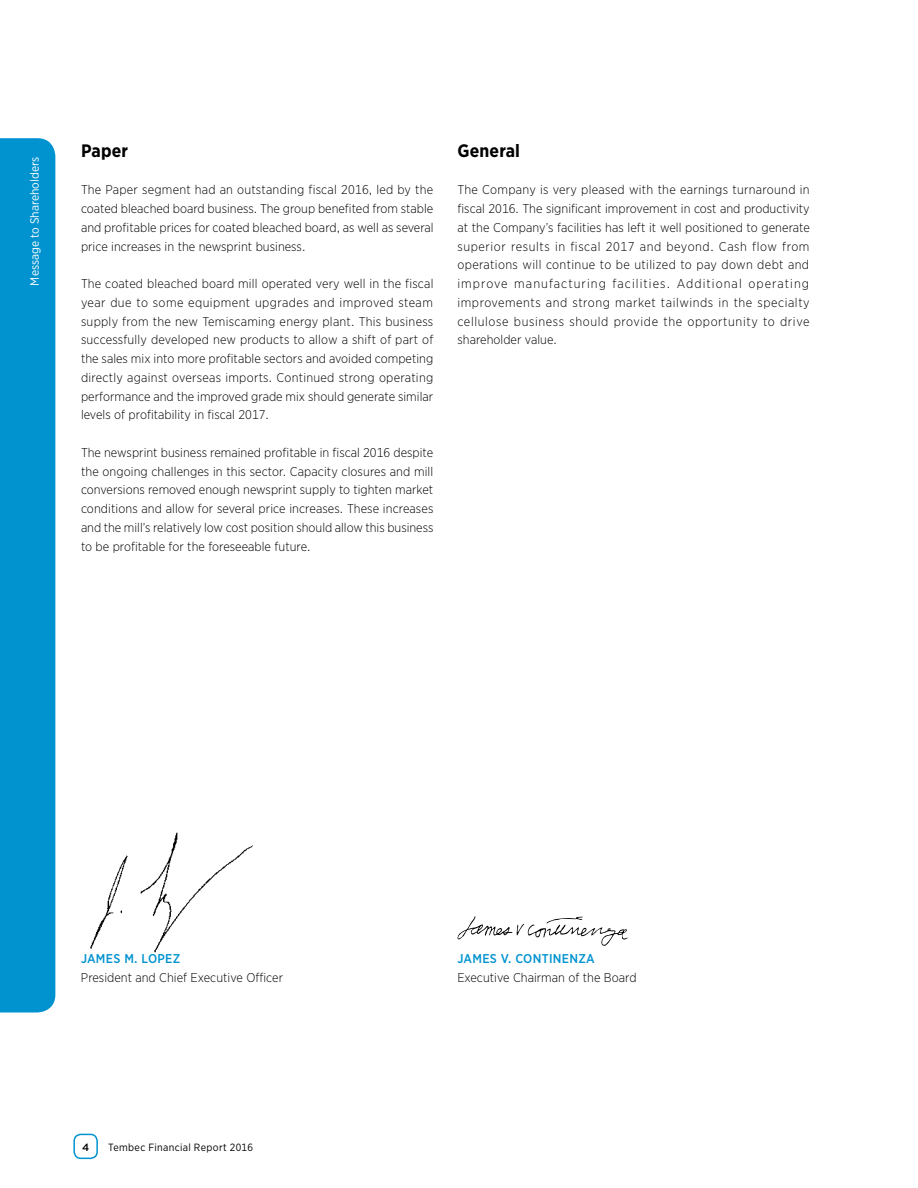
<style>
.page{position:relative;width:918px;height:1188px;background:#fff}
.page>*{position:absolute;margin:0;border:0;box-sizing:border-box;transform-origin:0 0}
.t1{font:700 18px "Gotham Narrow";letter-spacing:.01em;color:#000}
.t2{font:300 12.75px/18.8px "Gotham Narrow";color:#000;text-align:justify}
.t3{font:500 12.75px "Gotham Narrow";letter-spacing:.025em;color:#0093d0}
.t4{font:12px "Gotham Narrow";color:#fff}
.t5{font:10.5px "Gotham Narrow";letter-spacing:.035em;color:#000}
.t6{font:500 10.5px "Gotham";color:#000}
</style>
<div class="page">
<div style="left:0;top:138px;width:55px;height:875px;background:#0093d0"></div>
<div style="left:73px;top:1134px;width:25px;height:25px;border:2px solid #0093d0;border-radius:7px"></div>
<img style="left:90px;top:832px;width:163px;height:121px">
<svg style="left:458px;top:916px;width:170px;height:30px"></svg>
<p class="t4" style="left:27px;top:286px;width:130px;rotate:-90deg">Message to Shareholders</p>
<h1 class="t1" style="left:81px;top:139px;width:49px">Paper</h1>
<p class="t2" style="left:81px;top:180px;width:354px">The Paper segment had an outstanding fiscal 2016, led by the coated bleached board business. The group benefited from stable and profitable prices for coated bleached board, as well as several price increases in the newsprint business.</p>
<p class="t2" style="left:81px;top:274px;width:354px">The coated bleached board mill operated very well in the fiscal year due to some equipment upgrades and improved steam supply from the new Temiscaming energy plant. This business successfully developed new products to allow a shift of part of the sales mix into more profitable sectors and avoided competing directly against overseas imports. Continued strong operating performance and the improved grade mix should generate similar levels of profitability in fiscal 2017.</p>
<p class="t2" style="left:81px;top:443px;width:354px">The newsprint business remained profitable in fiscal 2016 despite the ongoing challenges in this sector. Capacity closures and mill conversions removed enough newsprint supply to tighten market conditions and allow for several price increases. These increases and the mill’s relatively low cost position should allow this business to be profitable for the foreseeable future.</p>
<h1 class="t1" style="left:457px;top:139px;width:64px">General</h1>
<p class="t2" style="left:457px;top:180px;width:354px">The Company is very pleased with the earnings turnaround in fiscal 2016. The significant improvement in cost and productivity at the Company’s facilities has left it well positioned to generate superior results in fiscal 2017 and beyond. Cash flow from operations will continue to be utilized to pay down debt and improve manufacturing facilities. Additional operating improvements and strong market tailwinds in the specialty cellulose business should provide the opportunity to drive shareholder value.</p>
<p class="t3" style="left:81px;top:950px;width:101px">JAMES M. LOPEZ</p>
<p class="t3" style="left:457px;top:950px;width:139px">JAMES V. CONTINENZA</p>
<p class="t2" style="left:81px;top:968px;width:204px">President and Chief Executive Officer</p>
<p class="t2" style="left:457px;top:968px;width:181px">Executive Chairman of the Board</p>
<p class="t6" style="left:82px;top:1140px;width:9px">4</p>
<p class="t5" style="left:108px;top:1140px;width:146px">Tembec Financial Report 2016</p>
</div>
